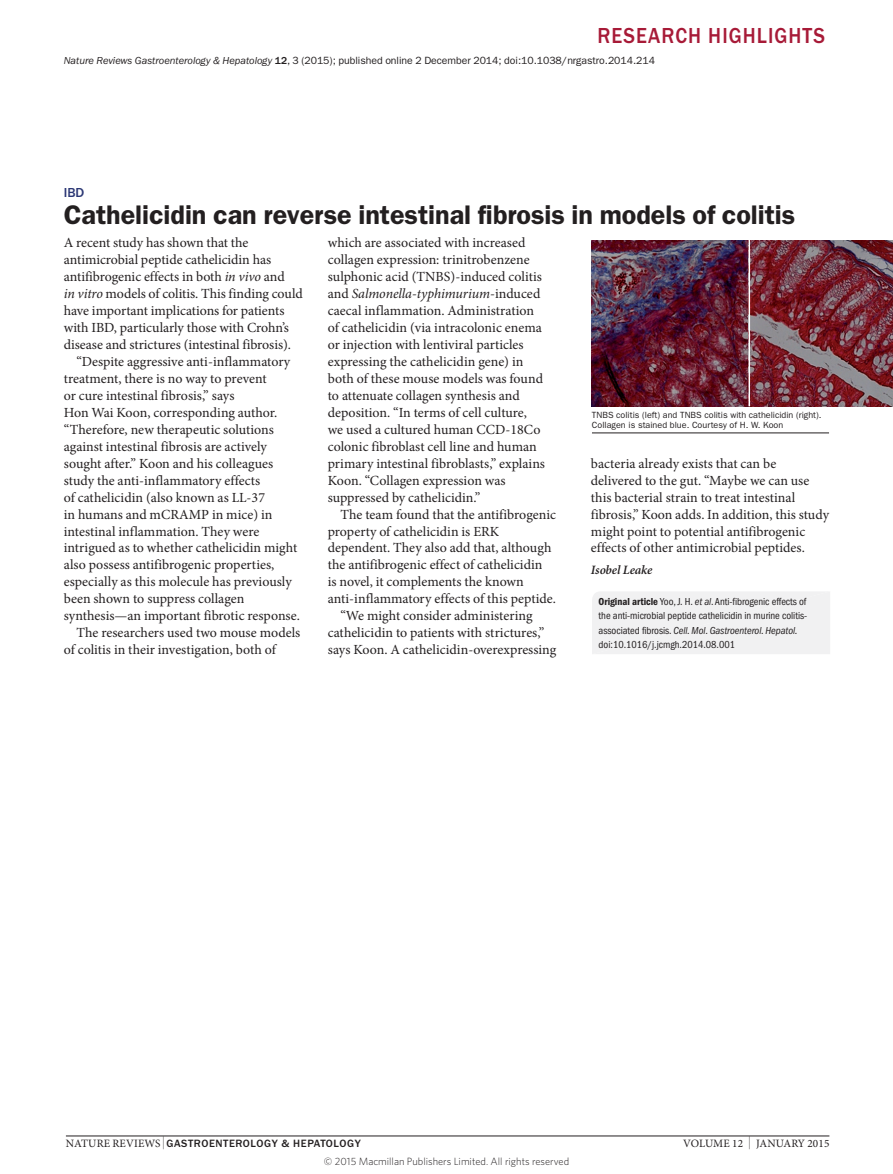
<style>
.page{position:relative;width:893px;height:1174px;background:#fff}
.page>*{position:absolute;margin:0;border:0;box-sizing:border-box;transform-origin:0 0}
.Title{font:600 27px "ITC Franklin Gothic Std";letter-spacing:-.005em;color:#231f20}
.t1{font:500 22.5px "ITC Franklin Gothic Std";letter-spacing:.05em;color:#a71a37;scale:.9 1}
.Body_text{font:13.95px/17px "Minion Pro";color:#231f20}
.Body_first{font:13.95px/17px "Minion Pro";letter-spacing:-.005em;color:#231f20}
.Strapline{font:500 13.5px "ITC Franklin Gothic Std";color:#2c3875}
.Authors{font:italic 600 12.75px "Minion Pro";letter-spacing:-.01em;color:#231f20}
.t2{font:11.25px "Minion Pro Regular 2";letter-spacing:.01em;color:#231f20}
.t3{font:500 10.95px "ITC Franklin Gothic Std";letter-spacing:.05em;color:#231f20}
.References{font:condensed 10.5px/14.2px "ITC Franklin Gothic Std";letter-spacing:-.005em;color:#231f20}
.Citation_line{font:10.5px "ITC Franklin Gothic Std";letter-spacing:-.005em;color:#231f20}
.t4{font:300 10.5px "Whitney";color:#231f20}
.Figure_credit{font:9px/10.8px "ITC Franklin Gothic Std";color:#231f20}
.s1{font-style:italic}
.s2{font-weight:500}
.s3{font-family:"ITC Franklin Gothic Std Dm Cd";font-stretch:normal}
.s4{font-family:"Minion Pro Regular 2";font-weight:400;font-size:11.25px}
.s5{font-family:"Minion Pro Regular 2";font-weight:400;font-size:12.9px}
.s6{font-size:12.9px}
</style>
<div class="page">
<hr style="left:66px;top:1135px;width:763px;height:1px;background:#231f20">
<div style="left:592px;top:592px;width:238px;height:62px;background:#f1f1f2"></div>
<img style="left:592px;top:240px;width:156px;height:166px">
<img style="left:750px;top:240px;width:143px;height:166px">
<hr style="left:592px;top:432px;width:237px;height:1px;background:#231f20">
<h2 class="t1" style="left:598px;top:22px;width:254px">RESEARCH HIGHLIGHTS</h2>
<p class="Citation_line" style="left:64px;top:54px;width:593px"><span class="s1">Nature Reviews Gastroenterology &amp; Hepatology</span> <span class="s2">12</span>, 3 (2015); published online 2 December 2014; doi:10.1038/nrgastro.2014.214</p>
<p class="Strapline" style="left:64px;top:185px;width:22px">IBD</p>
<p class="Title" style="left:64px;top:199px;width:733px">Cathelicidin can reverse intestinal fibrosis in models of colitis</p>
<p class="Body_first" style="left:64px;top:234px;width:241px">A recent study has shown that the antimicrobial peptide cathelicidin has antifibrogenic effects in both <span class="s1">in vivo</span> and<br><span class="s1">in vitro</span> models of colitis. This finding could have important implications for patients with IBD, particularly those with Crohn’s disease and strictures (intestinal fibrosis).</p>
<p class="Body_text" style="left:64px;top:353px;width:238px;text-indent:13px">“Despite aggressive anti-inflammatory treatment, there is no way to prevent<br>or cure intestinal fibrosis,” says<br>Hon Wai Koon, corresponding author. “Therefore, new therapeutic solutions against intestinal fibrosis are actively sought after.” Koon and his colleagues study the anti-inflammatory effects<br>of cathelicidin (also known as LL-37<br>in humans and mCRAMP in mice) in intestinal inflammation. They were intrigued as to whether cathelicidin might also possess antifibrogenic properties, especially as this molecule has previously been shown to suppress collagen synthesis—an important fibrotic response.</p>
<p class="Body_text" style="left:64px;top:624px;width:238px;text-indent:13px">The researchers used two mouse models of colitis in their investigation, both of</p>
<p class="Body_text" style="left:328px;top:234px;width:219px">which are associated with increased collagen expression: trinitrobenzene sulphonic acid (TNBS)-induced colitis and <span class="s1">Salmonella-typhimurium</span>-induced caecal inflammation. Administration of cathelicidin (via intracolonic enema or injection with lentiviral particles expressing the cathelicidin gene) in both of these mouse models was found to attenuate collagen synthesis and deposition. “In terms of cell culture, we used a cultured human CCD-18Co colonic fibroblast cell line and human primary intestinal fibroblasts,” explains Koon. “Collagen expression was suppressed by cathelicidin.”</p>
<p class="Body_text" style="left:328px;top:505px;width:230px;text-indent:13px">The team found that the antifibrogenic property of cathelicidin is ERK dependent. They also add that, although the antifibrogenic effect of cathelicidin<br>is novel, it complements the known anti‑inflammatory effects of this peptide.</p>
<p class="Body_text" style="left:328px;top:607px;width:230px;text-indent:13px">“We might consider administering cathelicidin to patients with strictures,” says Koon. A cathelicidin-overexpressing</p>
<p class="Figure_credit" style="left:592px;top:409px;width:231px">TNBS colitis (left) and TNBS colitis with cathelicidin (right).<br>Collagen is stained blue. Courtesy of H. W. Koon</p>
<p class="Body_text" style="left:591px;top:455px;width:240px">bacteria already exists that can be delivered to the gut. “Maybe we can use this bacterial strain to treat intestinal fibrosis,” Koon adds. In addition, this study might point to potential antifibrogenic effects of other antimicrobial peptides.</p>
<p class="Authors" style="left:591px;top:562px;width:63px">Isobel Leake</p>
<p class="References" style="left:599px;top:594px;width:210px"><span class="s3">Original article</span> Yoo, J. H. <span class="s1">et al</span>. Anti-fibrogenic effects of the anti-microbial peptide cathelicidin in murine colitis&shy;associated fibrosis. <span class="s1">Cell. Mol. Gastroenterol. Hepatol. </span>doi:10.1016/j.jcmgh.2014.08.001</p>
<p class="t3" style="left:66px;top:1137px;width:296px"><span class="s4">NATURE REVIEWS</span> <span class="s5">|</span> GASTROENTEROLOGY &amp; HEPATOLOGY</p>
<p class="t2" style="left:683px;top:1135px;width:148px">VOLUME 12 <span class="s6">|</span> JANUARY 2015</p>
<p class="t4" style="left:324px;top:1154px;width:247px">© 2015 Macmillan Publishers Limited. All rights reserved</p>
</div>
